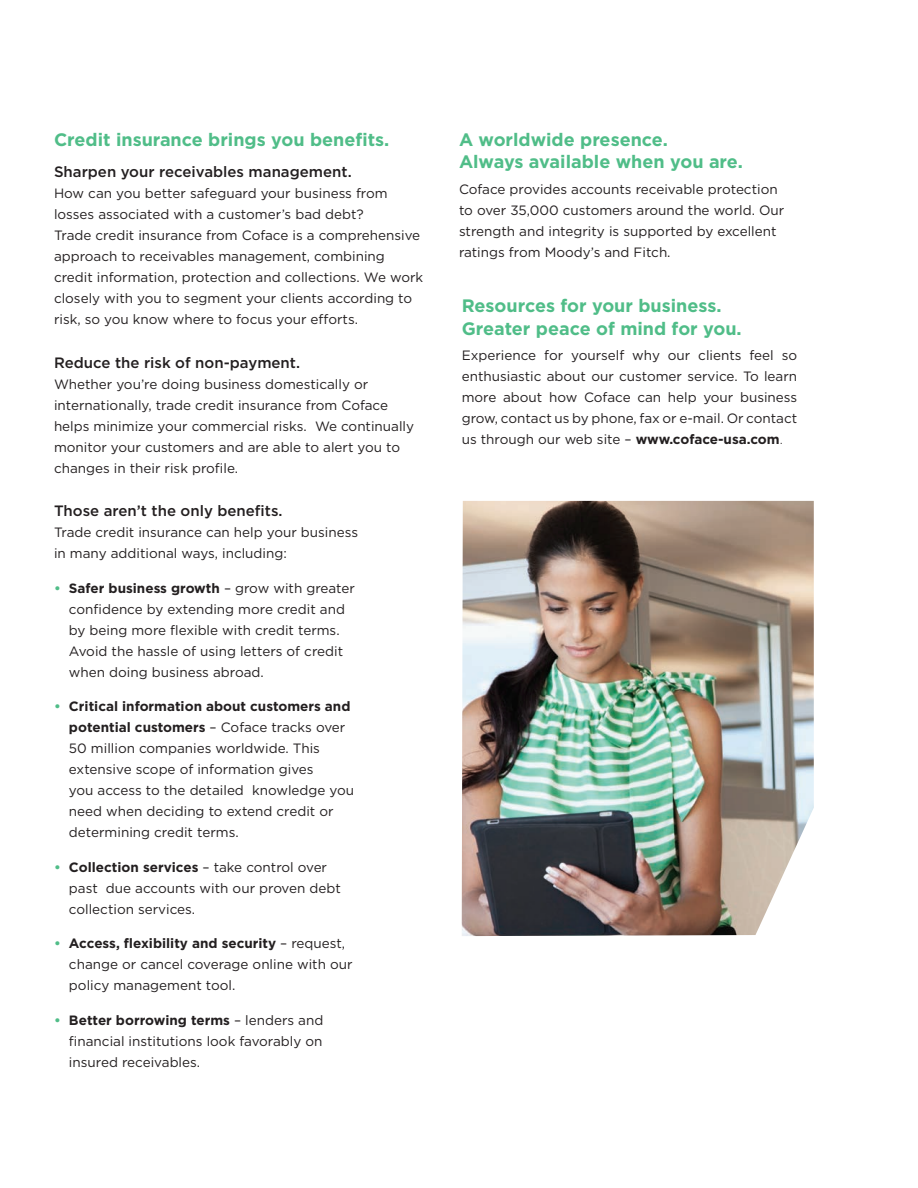
<style>
.page{position:relative;width:918px;height:1188px;background:#fff}
.page>*{position:absolute;margin:0;border:0;box-sizing:border-box;transform-origin:0 0}
.t1{font:700 18px/22.5px "Gotham";color:#50bd88}
.t2{font:500 15px "Gotham";color:#231f20}
.t3{font:13.5px/21px "Gotham";color:#231f20}
.t4{font:700 13.5px "Gotham";color:#231f20}
.s1{color:#50bd88}
.s2{font-weight:400}
.s3{font-weight:700}
.s4{font-weight:300}
</style>
<div class="page">
<img style="left:462px;top:501px;width:352px;height:435px">
<p class="t1" style="left:54px;top:128px;width:337px">Credit insurance brings you benefits.</p>
<p class="t2" style="left:54px;top:163px;width:299px">Sharpen your receivables management.</p>
<p class="t3" style="left:54px;top:183px;width:335px">How can you better safeguard your business from</p>
<p class="t3" style="left:54px;top:204px;width:311px">losses associated with a customer’s bad debt?</p>
<p class="t3" style="left:54px;top:225px;width:368px">Trade credit insurance from Coface is a comprehensive approach to receivables management, combining</p>
<p class="t3" style="left:54px;top:267px;width:371px">credit information, protection and collections. We work closely with you to segment your clients according to risk, so you know where to focus your efforts.</p>
<p class="t2" style="left:54px;top:353px;width:248px">Reduce the risk of non-payment.</p>
<p class="t3" style="left:54px;top:373px;width:336px">Whether you’re doing business domestically or internationally, trade credit insurance from Coface</p>
<p class="t3" style="left:54px;top:415px;width:362px">helps minimize your commercial risks. We continually monitor your customers and are able to alert you to changes in their risk profile.</p>
<p class="t2" style="left:54px;top:502px;width:230px">Those aren’t the only benefits.</p>
<p class="t3" style="left:54px;top:522px;width:306px">Trade credit insurance can help your business</p>
<p class="t3" style="left:54px;top:543px;width:234px">in many additional ways, including:</p>
<p class="t4" style="left:54px;top:580px;width:302px"><span class="s1">•</span> Safer business growth <span class="s2">– grow with greater</span></p>
<p class="t3" style="left:69px;top:598px;width:278px">confidence by extending more credit and</p>
<p class="t3" style="left:69px;top:619px;width:272px">by being more flexible with credit terms.</p>
<p class="t3" style="left:69px;top:640px;width:276px">Avoid the hassle of using letters of credit</p>
<p class="t3" style="left:69px;top:661px;width:196px">when doing business abroad.</p>
<p class="t4" style="left:54px;top:698px;width:298px"><span class="s1">•</span> Critical information about customers and</p>
<p class="t4" style="left:69px;top:719px;width:278px">potential customers <span class="s2">– Coface tracks over</span></p>
<p class="t3" style="left:69px;top:738px;width:253px">50 million companies worldwide. This extensive scope of information gives</p>
<p class="t3" style="left:69px;top:780px;width:287px">you access to the detailed knowledge you</p>
<p class="t3" style="left:69px;top:801px;width:266px">need when deciding to extend credit or</p>
<p class="t3" style="left:69px;top:822px;width:171px">determining credit terms.</p>
<p class="t4" style="left:54px;top:859px;width:275px"><span class="s1">•</span> Collection services <span class="s2">– take control over</span></p>
<p class="t3" style="left:69px;top:877px;width:273px">past due accounts with our proven debt</p>
<p class="t3" style="left:69px;top:898px;width:128px">collection services.</p>
<p class="t4" style="left:54px;top:935px;width:293px"><span class="s1">•</span> Access, flexibility and security <span class="s2">– request,</span></p>
<p class="t3" style="left:69px;top:954px;width:285px">change or cancel coverage online with our</p>
<p class="t3" style="left:69px;top:975px;width:168px">policy management tool.</p>
<p class="t4" style="left:54px;top:1012px;width:271px"><span class="s1">•</span> Better borrowing terms <span class="s2">– lenders and</span></p>
<p class="t3" style="left:69px;top:1030px;width:255px">financial institutions look favorably on</p>
<p class="t3" style="left:69px;top:1051px;width:133px">insured receivables.</p>
<p class="t1" style="left:459px;top:128px;width:285px">A worldwide presence.<br>Always available when you are.</p>
<p class="t3" style="left:459px;top:178px;width:320px">Coface provides accounts receivable protection</p>
<p class="t3" style="left:459px;top:199px;width:327px">to over 35,000 customers around the world. Our strength and integrity is supported by excellent</p>
<p class="t3" style="left:459px;top:241px;width:213px">ratings from Moody’s and Fitch.</p>
<p class="t1" style="left:462px;top:295px;width:282px">Resources for your business.<br>Greater peace of mind for you.</p>
<p class="t3" style="left:462px;top:345px;width:337px;text-align:justify">Experience for yourself why our clients feel so enthusiastic about our customer service. To learn more about how Coface can help your business grow, contact us by phone, fax or e-mail. Or contact us through our web site – <span class="s3">www.coface-usa.com</span><span class="s4">.</span></p>
</div>
